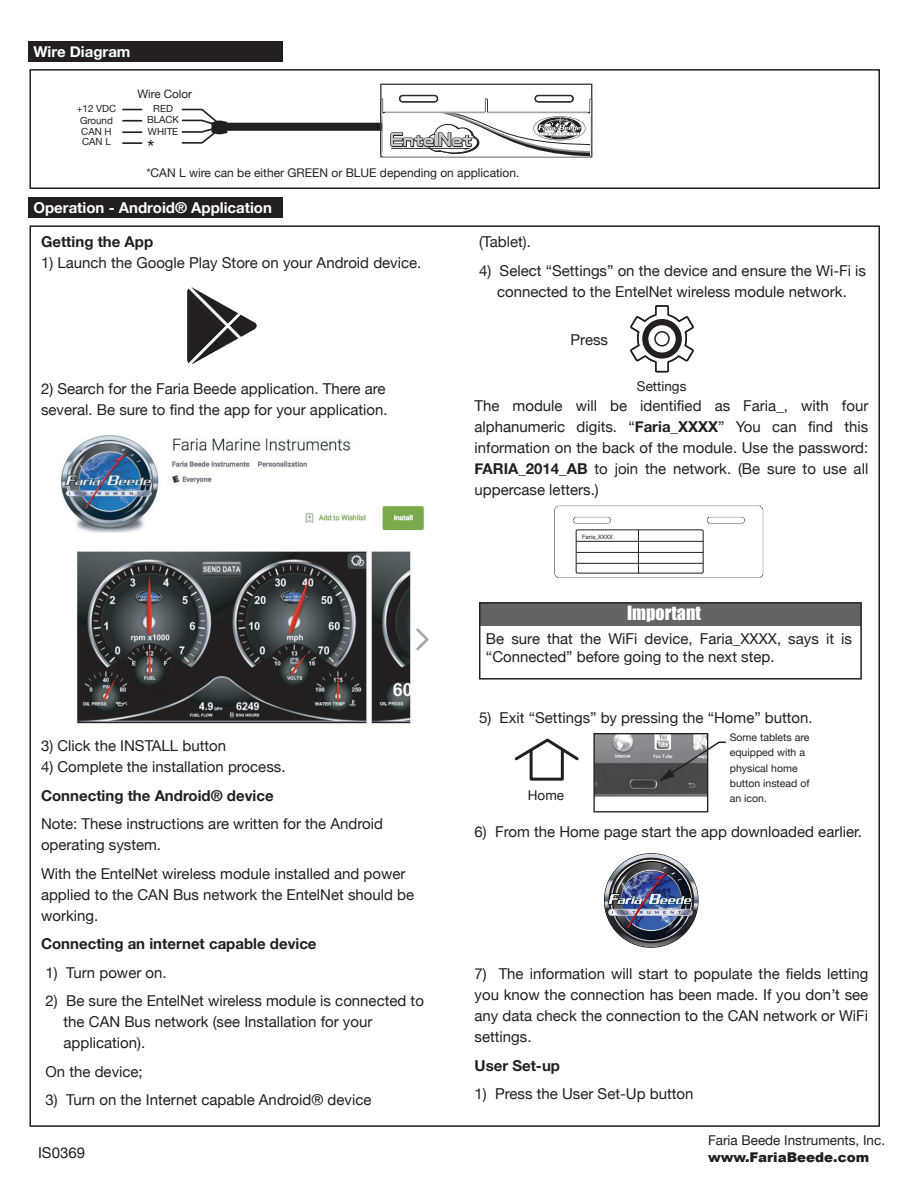
<style>
.page{position:relative;width:918px;height:1188px;background:#fff}
.page>*{position:absolute;margin:0;border:0;box-sizing:border-box;transform-origin:0 0}
.t1{font:21px "Helvetica Neue";color:#231f20}
.t2{font:18px "Impact";color:#fff}
.t3{font:15px/21px "Helvetica Neue";color:#231f20}
.t4{font:700 15px "Helvetica Neue";color:#231f20}
.t5{font:700 15px "Helvetica Neue";color:#fff}
.t6{font:13.5px "Helvetica Neue";color:#231f20}
.t7{font:900 13.5px "Arial";color:#231f20}
.t8{font:12px "Helvetica Neue";color:#231f20}
.t9{font:11.55px "Helvetica Neue";color:#231f20}
.t10{font:10.5px/15.1px "Helvetica Neue";color:#231f20}
.t11{font:9.75px/10.9px "Helvetica Neue";color:#231f20;text-align:center}
.t12{font:6px "Helvetica Neue";color:#231f20}
.t13{font:700 2.25px "Helvetica Neue";color:#231f20}
.s1{font-weight:700}
</style>
<div class="page">
<div style="left:221px;top:123px;width:165px;height:8px;background:#231f20"></div>
<div style="left:29px;top:197px;width:254px;height:21px;background:#231f20"></div>
<div style="left:29px;top:41px;width:254px;height:21px;background:#231f20"></div>
<div style="left:29px;top:69px;width:851px;height:120px;border:2px solid #231f20"></div>
<svg style="left:630px;top:305px;width:64px;height:68px"></svg>
<div style="left:654px;top:331px;width:16px;height:16px;border:2px solid #231f20;border-radius:50%"></div>
<img style="left:554px;top:505px;width:210px;height:73px">
<div style="left:576px;top:529px;width:128px;height:45px;border:1px solid #231f20"></div>
<hr style="left:638px;top:530px;width:1px;height:43px;background:#231f20">
<hr style="left:576px;top:541px;width:127px;height:1px;background:#231f20">
<hr style="left:576px;top:552px;width:127px;height:1px;background:#231f20">
<hr style="left:576px;top:563px;width:127px;height:1px;background:#231f20">
<div style="left:480px;top:603px;width:381px;height:23px;background:#636366"></div>
<div style="left:479px;top:602px;width:383px;height:78px;border:2px solid #231f20"></div>
<hr style="left:122px;top:142px;width:20px;height:2px;background:#231f20">
<svg style="left:122px;top:109px;width:20px;height:1px"></svg>
<hr style="left:122px;top:120px;width:20px;height:2px;background:#231f20">
<hr style="left:122px;top:131px;width:20px;height:2px;background:#231f20">
<svg style="left:181px;top:108px;width:46px;height:36px"></svg>
<div style="left:530px;top:749px;width:34px;height:32px;border:3px solid #231f20"></div>
<svg style="left:514px;top:738px;width:65px;height:25px"></svg>
<img style="left:595px;top:735px;width:111px;height:62px">
<div style="left:593px;top:733px;width:115px;height:79px;border:1px solid #231f20"></div>
<svg style="left:659px;top:741px;width:67px;height:41px"></svg>
<img style="left:326px;top:69px;width:321px;height:120px">
<svg style="left:380px;top:83px;width:213px;height:75px"></svg>
<svg style="left:187px;top:288px;width:70px;height:76px"></svg>
<img style="left:61px;top:435px;width:368px;height:289px">
<img style="left:605px;top:854px;width:93px;height:93px">
<p class="t5" style="left:33px;top:40px;width:99px">Wire Diagram</p>
<p class="t11" style="left:77px;top:104px;width:41px">+12 VDC<br>Ground<br>CAN H<br>CAN L</p>
<p class="t9" style="left:137px;top:85px;width:56px">Wire Color</p>
<p class="t11" style="left:147px;top:104px;width:34px">RED<br>BLACK</p>
<h1 class="t1" style="left:147px;top:132px;width:9px">*</h1>
<p class="t8" style="left:146px;top:165px;width:375px">*CAN L wire can be either GREEN or BLUE depending on application.</p>
<p class="t11" style="left:148px;top:127px;width:32px">WHITE</p>
<p class="t13" style="left:472px;top:137px;width:5px">TM</p>
<p class="t5" style="left:33px;top:196px;width:240px">Operation - Android® Application</p>
<p class="t4" style="left:41px;top:230px;width:114px">Getting the App</p>
<p class="t3" style="left:41px;top:253px;width:382px">1) Launch the Google Play Store on your Android device.</p>
<p class="t3" style="left:41px;top:379px;width:348px">2) Search for the Faria Beede application. There are several. Be sure to find the app for your application.</p>
<p class="t3" style="left:41px;top:736px;width:187px">3) Click the INSTALL button</p>
<p class="t3" style="left:41px;top:757px;width:246px">4) Complete the installation process.</p>
<p class="t4" style="left:41px;top:784px;width:234px">Connecting the Android® device</p>
<p class="t3" style="left:41px;top:814px;width:343px">Note: These instructions are written for the Android operating system.</p>
<p class="t3" style="left:41px;top:864px;width:375px">With the EntelNet wireless module installed and power applied to the CAN Bus network the EntelNet should be working.</p>
<p class="t4" style="left:41px;top:932px;width:277px">Connecting an internet capable device</p>
<p class="t3" style="left:46px;top:963px;width:123px">1) Turn power on.</p>
<p class="t3" style="left:64px;top:991px;width:362px;text-indent:-18px">2) Be sure the EntelNet wireless module is connected to the CAN Bus network (see Installation for your application).</p>
<p class="t3" style="left:46px;top:1062px;width:99px">On the device;</p>
<p class="t3" style="left:46px;top:1090px;width:327px">3) Turn on the Internet capable Android® device</p>
<p class="t3" style="left:38px;top:1143px;width:48px">IS0369</p>
<p class="t3" style="left:479px;top:232px;width:53px">(Tablet).</p>
<p class="t3" style="left:479px;top:261px;width:389px;text-align:center">4) Select “Settings” on the device and ensure the Wi-Fi is connected to the EntelNet wireless module network.</p>
<p class="t3" style="left:571px;top:331px;width:39px">Press</p>
<p class="t6" style="left:637px;top:377px;width:51px">Settings</p>
<p class="t3" style="left:475px;top:396px;width:395px;text-align:justify">The module will be identified as Faria_, with four alphanumeric digits. “<span class="s1">Faria_XXXX</span>” You can find this information on the back of the module. Use the password:<br><span class="s1">FARIA_2014_AB</span> to join the network. (Be sure to use all uppercase letters.)</p>
<p class="t12" style="left:582px;top:532px;width:32px">Faria_XXXX</p>
<p class="t2" style="left:627px;top:599px;width:75px">Important</p>
<p class="t3" style="left:486px;top:631px;width:368px;line-height:18px">Be sure that the WiFi device, Faria_XXXX, says it is “Connected” before going to the next step.</p>
<p class="t3" style="left:479px;top:708px;width:335px">5) Exit “Settings” by pressing the “Home” button.</p>
<p class="t6" style="left:528px;top:785px;width:38px">Home</p>
<p class="t10" style="left:730px;top:731px;width:81px">Some tablets are equipped with a physical home button instead of an icon.</p>
<p class="t3" style="left:475px;top:822px;width:389px">6) From the Home page start the app downloaded earlier.</p>
<p class="t3" style="left:475px;top:964px;width:395px;text-align:justify">7) The information will start to populate the fields letting you know the connection has been made. If you don’t see any data check the connection to the CAN network or WiFi settings.</p>
<p class="t4" style="left:475px;top:1054px;width:87px">User Set-up</p>
<p class="t3" style="left:475px;top:1084px;width:220px">1) Press the User Set-Up button</p>
<p class="t6" style="left:708px;top:1131px;width:179px">Faria Beede Instruments, Inc.</p>
<p class="t7" style="left:708px;top:1147px;width:163px">www.FariaBeede.com</p>
</div>
